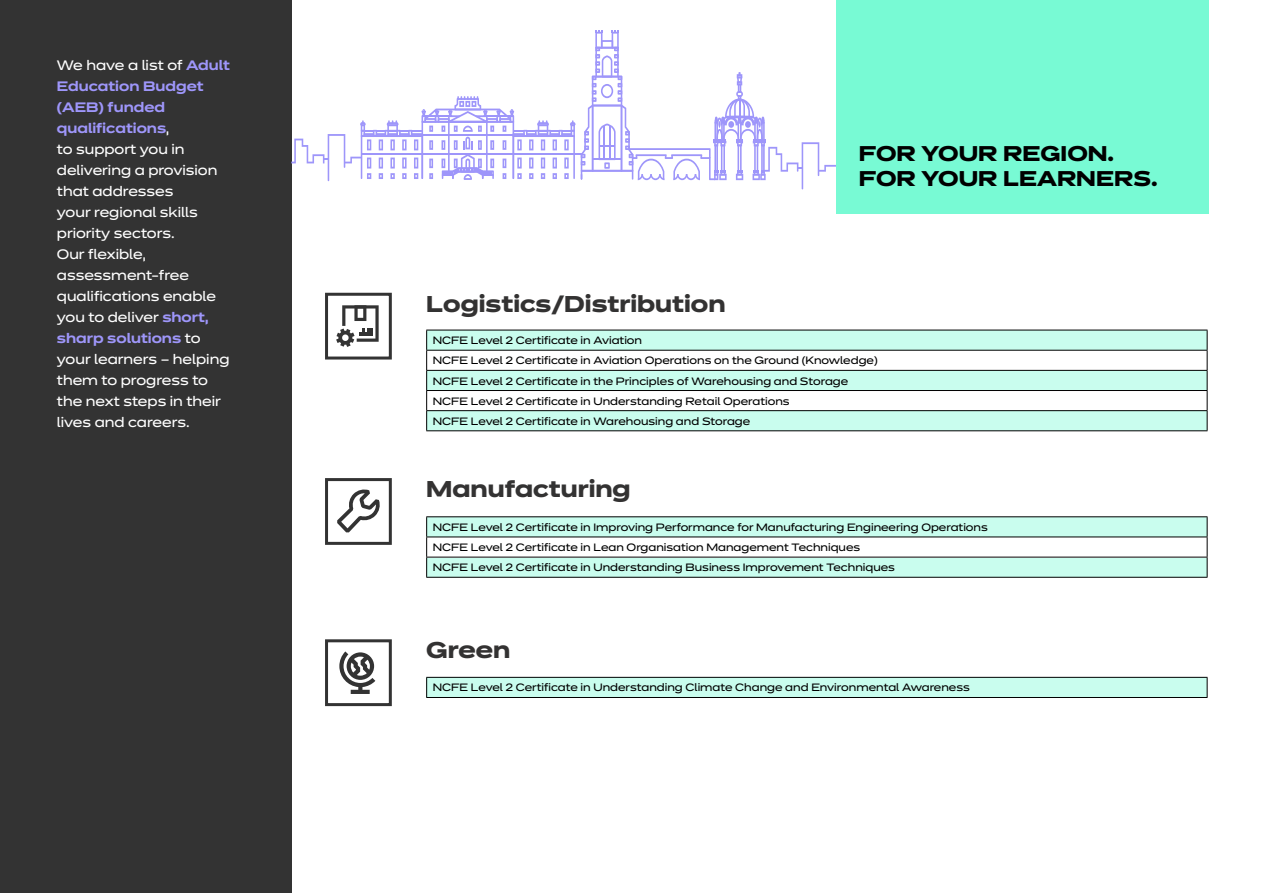
<style>
.page{position:relative;width:1263px;height:893px;background:#fff}
.page>*{position:absolute;margin:0;border:0;box-sizing:border-box;transform-origin:0 0}
.t1{font:700 22.5px "Dinamit";color:#333232}
.t2{font:700 21px/25.5px "Dinamit";color:#000}
.t3{font:13.5px/21px "Dinamit";color:#fff}
.t4{font:10.5px/20.1px "Dinamit";color:#000}
.s1{font-weight:600;color:#9e96fa}
</style>
<div class="page">
<svg style="left:427px;top:331px;width:780px;height:99px;fill:#c9fdee"></svg>
<hr style="left:426px;top:330px;width:781px;height:1px;background:#000">
<hr style="left:426px;top:350px;width:781px;height:1px;background:#000">
<hr style="left:426px;top:370px;width:781px;height:1px;background:#000">
<hr style="left:426px;top:390px;width:781px;height:1px;background:#000">
<hr style="left:426px;top:410px;width:781px;height:1px;background:#000">
<svg style="left:426px;top:330px;width:1px;height:100px"></svg>
<svg style="left:1207px;top:330px;width:1px;height:100px"></svg>
<hr style="left:426px;top:430px;width:781px;height:1px;background:#000">
<svg style="left:427px;top:517px;width:780px;height:60px;background:#c3f5e7"></svg>
<div style="left:427px;top:537px;width:780px;height:20px;background:#fff"></div>
<hr style="left:426px;top:516px;width:781px;height:1px;background:#000">
<hr style="left:426px;top:537px;width:781px;height:1px;background:#000">
<hr style="left:426px;top:557px;width:781px;height:1px;background:#000">
<svg style="left:426px;top:517px;width:1px;height:60px"></svg>
<svg style="left:1207px;top:517px;width:1px;height:60px"></svg>
<hr style="left:426px;top:577px;width:781px;height:1px;background:#000">
<div style="left:427px;top:677px;width:780px;height:20px;background:#c9fdee"></div>
<hr style="left:426px;top:677px;width:781px;height:1px;background:#000">
<svg style="left:426px;top:678px;width:1px;height:19px"></svg>
<svg style="left:1207px;top:678px;width:1px;height:19px"></svg>
<hr style="left:426px;top:697px;width:781px;height:1px;background:#000">
<div style="left:325px;top:293px;width:67px;height:67px;border:3px solid #333"></div>
<div style="left:325px;top:478px;width:67px;height:67px;border:3px solid #333"></div>
<div style="left:325px;top:639px;width:67px;height:67px;border:3px solid #333"></div>
<div style="left:836px;top:0;width:373px;height:213px;background:#78fad4"></div>
<div style="left:0;top:0;width:291px;height:893px;background:#333"></div>
<svg style="left:336px;top:305px;width:43px;height:42px"></svg>
<svg style="left:337px;top:489px;width:43px;height:43px"></svg>
<svg style="left:339px;top:651px;width:36px;height:43px"></svg>
<svg style="left:291px;top:30px;width:545px;height:159px"></svg>
<p class="t3" style="left:57px;top:53px;width:175px">We have a list of <span class="s1">Adult<br>Education Budget (AEB) funded qualifications</span>,<br>to support you in delivering a provision that addresses<br>your regional skills priority sectors.<br>Our flexible, assessment-free qualifications enable you to deliver <span class="s1">short, sharp solutions</span> to your learners – helping them to progress to the next steps in their lives and careers.</p>
<h1 class="t1" style="left:426px;top:284px;width:301px">Logistics/Distribution</h1>
<h2 class="t2" style="left:859px;top:138px;width:300px">FOR YOUR REGION.<br>FOR YOUR LEARNERS.</h2>
<p class="t4" style="left:433px;top:329px;width:446px">NCFE Level 2 Certificate in Aviation<br>NCFE Level 2 Certificate in Aviation Operations on the Ground (Knowledge)<br>NCFE Level 2 Certificate in the Principles of Warehousing and Storage NCFE Level 2 Certificate in Understanding Retail Operations<br>NCFE Level 2 Certificate in Warehousing and Storage</p>
<h1 class="t1" style="left:426px;top:470px;width:206px">Manufacturing</h1>
<p class="t4" style="left:433px;top:516px;width:557px">NCFE Level 2 Certificate in Improving Performance for Manufacturing Engineering Operations<br>NCFE Level 2 Certificate in Lean Organisation Management Techniques<br>NCFE Level 2 Certificate in Understanding Business Improvement Techniques</p>
<h1 class="t1" style="left:426px;top:630px;width:86px">Green</h1>
<p class="t4" style="left:433px;top:676px;width:539px">NCFE Level 2 Certificate in Understanding Climate Change and Environmental Awareness</p>
</div>
